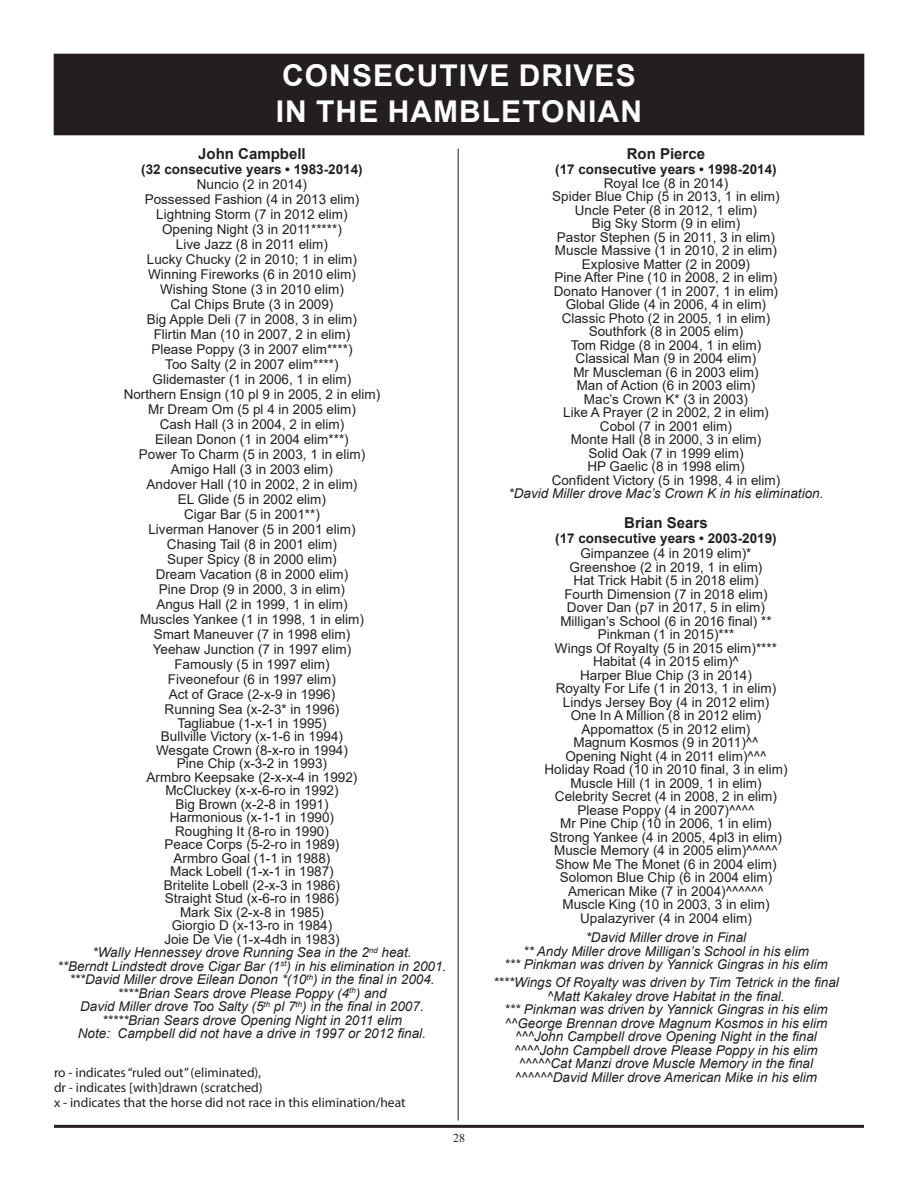
<style>
.page{position:relative;width:918px;height:1188px;background:#fff}
.page>*{position:absolute;margin:0;border:0;box-sizing:border-box;transform-origin:0 0}
.t1{font:700 30px/36px "Arial";letter-spacing:.035em;color:#fff}
.t2{font:700 15px "Arial";color:#231f20}
.t3{font:13.5px/13.5px "Arial";color:#231f20;text-align:center}
.t4{font:italic 13.5px/13.5px "Arial";color:#231f20;text-align:center}
.t5{font:13.5px/15px "Myriad Pro";color:#231f20}
.t6{font:700 13.5px "Arial";color:#231f20}
.t7{font:12px "Times New Roman";color:#231f20}
.s1{font-style:italic}
</style>
<div class="page">
<hr style="left:54px;top:1125px;width:810px;height:3px;background:#231f20">
<div style="left:54px;top:54px;width:810px;height:81px;background:#231f20"></div>
<hr style="left:458px;top:148px;width:1px;height:972px;background:#231f20">
<h1 class="t1" style="left:276px;top:57px;width:368px">CONSECUTIVE DRIVES<br>IN THE HAMBLETONIAN</h1>
<p class="t2" style="left:198px;top:144px;width:109px">John Campbell</p>
<p class="t6" style="left:141px;top:160px;width:223px">(32 consecutive years • 1983-2014)</p>
<p class="t3" style="left:124px;top:177px;width:258px;line-height:15px">Nuncio (2 in 2014)<br>Possessed Fashion (4 in 2013 elim)<br>Lightning Storm (7 in 2012 elim)<br>Opening Night (3 in 2011*****)<br>Live Jazz (8 in 2011 elim)<br>Lucky Chucky (2 in 2010; 1 in elim)<br>Winning Fireworks (6 in 2010 elim)<br>Wishing Stone (3 in 2010 elim)<br>Cal Chips Brute (3 in 2009)<br>Big Apple Deli (7 in 2008, 3 in elim)<br>Flirtin Man (10 in 2007, 2 in elim)<br>Please Poppy (3 in 2007 elim****)<br>Too Salty (2 in 2007 elim****)<br>Glidemaster (1 in 2006, 1 in elim)<br>Northern Ensign (10 pl 9 in 2005, 2 in elim)<br>Mr Dream Om (5 pl 4 in 2005 elim)<br>Cash Hall (3 in 2004, 2 in elim)<br>Eilean Donon (1 in 2004 elim***)<br>Power To Charm (5 in 2003, 1 in elim)<br>Amigo Hall (3 in 2003 elim)<br>Andover Hall (10 in 2002, 2 in elim)<br>EL Glide (5 in 2002 elim)<br>Cigar Bar (5 in 2001**)<br>Liverman Hanover (5 in 2001 elim)<br>Chasing Tail (8 in 2001 elim)<br>Super Spicy (8 in 2000 elim)<br>Dream Vacation (8 in 2000 elim)<br>Pine Drop (9 in 2000, 3 in elim)<br>Angus Hall (2 in 1999, 1 in elim)<br>Muscles Yankee (1 in 1998, 1 in elim)<br>Smart Maneuver (7 in 1998 elim)<br>Yeehaw Junction (7 in 1997 elim)<br>Famously (5 in 1997 elim)<br>Fiveonefour (6 in 1997 elim)<br>Act of Grace (2-x-9 in 1996)<br>Running Sea (x-2-3* in 1996)</p>
<p class="t3" style="left:58px;top:716px;width:390px">Tagliabue (1-x-1 in 1995)<br>Bullville Victory (x-1-6 in 1994)<br>Wesgate Crown (8-x-ro in 1994)<br>Pine Chip (x-3-2 in 1993)<br>Armbro Keepsake (2-x-x-4 in 1992)<br>McCluckey (x-x-6-ro in 1992)<br>Big Brown (x-2-8 in 1991)<br>Harmonious (x-1-1 in 1990)<br>Roughing It (8-ro in 1990)<br>Peace Corps (5-2-ro in 1989)<br>Armbro Goal (1-1 in 1988)<br>Mack Lobell (1-x-1 in 1987)<br>Britelite Lobell (2-x-3 in 1986)<br>Straight Stud (x-6-ro in 1986)<br>Mark Six (2-x-8 in 1985)<br>Giorgio D (x-13-ro in 1984)<br>Joie De Vie (1-x-4dh in 1983)<br><span class="s1">*Wally Hennessey drove Running Sea in the 2</span><sup>nd</sup> <span class="s1">heat.<br>**Berndt Lindstedt drove Cigar Bar (1</span><sup>st</sup><span class="s1">) in his elimination in 2001. ***David Miller drove Eilean Donon *(10</span><sup>th</sup><span class="s1">) in the final in 2004. ****Brian Sears drove Please Poppy (4</span><sup>th</sup><span class="s1">) and<br>David Miller drove Too Salty (5</span><sup>th</sup> <span class="s1">pl 7</span><sup>th</sup><span class="s1">) in the final in 2007. *****Brian Sears drove Opening Night in 2011 elim<br>Note: Campbell did not have a drive in 1997 or 2012 final.</span></p>
<p class="t5" style="left:54px;top:1065px;width:353px">ro - indicates “ruled out” (eliminated),<br>dr - indicates [with]drawn (scratched)<br>x - indicates that the horse did not race in this elimination/heat</p>
<p class="t7" style="left:453px;top:1130px;width:13px">28</p>
<p class="t2" style="left:627px;top:144px;width:80px">Ron Pierce</p>
<p class="t6" style="left:555px;top:160px;width:223px">(17 consecutive years • 1998-2014)</p>
<p class="t3" style="left:552px;top:176px;width:230px">Royal Ice (8 in 2014)<br>Spider Blue Chip (5 in 2013, 1 in elim)<br>Uncle Peter (8 in 2012, 1 elim)<br>Big Sky Storm (9 in elim)<br>Pastor Stephen (5 in 2011, 3 in elim)<br>Muscle Massive (1 in 2010, 2 in elim)<br>Explosive Matter (2 in 2009)<br>Pine After Pine (10 in 2008, 2 in elim)<br>Donato Hanover (1 in 2007, 1 in elim)<br>Global Glide (4 in 2006, 4 in elim)<br>Classic Photo (2 in 2005, 1 in elim)<br>Southfork (8 in 2005 elim)<br>Tom Ridge (8 in 2004, 1 in elim)<br>Classical Man (9 in 2004 elim)<br>Mr Muscleman (6 in 2003 elim)<br>Man of Action (6 in 2003 elim)<br>Mac’s Crown K* (3 in 2003)<br>Like A Prayer (2 in 2002, 2 in elim)<br>Cobol (7 in 2001 elim)<br>Monte Hall (8 in 2000, 3 in elim)<br>Solid Oak (7 in 1999 elim)<br>HP Gaelic (8 in 1998 elim)<br>Confident Victory (5 in 1998, 4 in elim)</p>
<p class="t4" style="left:509px;top:487px;width:316px">*David Miller drove Mac’s Crown K in his elimination.</p>
<p class="t2" style="left:624px;top:513px;width:85px">Brian Sears</p>
<p class="t6" style="left:555px;top:529px;width:223px">(17 consecutive years • 2003-2019)</p>
<p class="t3" style="left:544px;top:547px;width:245px">Gimpanzee (4 in 2019 elim)*<br>Greenshoe (2 in 2019, 1 in elim)<br>Hat Trick Habit (5 in 2018 elim)<br>Fourth Dimension (7 in 2018 elim)<br>Dover Dan (p7 in 2017, 5 in elim)<br>Milligan’s School (6 in 2016 final) **<br>Pinkman (1 in 2015)***<br>Wings Of Royalty (5 in 2015 elim)****<br>Habitat (4 in 2015 elim)^<br>Harper Blue Chip (3 in 2014)<br>Royalty For Life (1 in 2013, 1 in elim)<br>Lindys Jersey Boy (4 in 2012 elim)<br>One In A Million (8 in 2012 elim)<br>Appomattox (5 in 2012 elim)<br>Magnum Kosmos (9 in 2011)^^<br>Opening Night (4 in 2011 elim)^^^<br>Holiday Road (10 in 2010 final, 3 in elim)<br>Muscle Hill (1 in 2009, 1 in elim)<br>Celebrity Secret (4 in 2008, 2 in elim)<br>Please Poppy (4 in 2007)^^^^<br>Mr Pine Chip (10 in 2006, 1 in elim)<br>Strong Yankee (4 in 2005, 4pl3 in elim)<br>Muscle Memory (4 in 2005 elim)^^^^^<br>Show Me The Monet (6 in 2004 elim)<br>Solomon Blue Chip (6 in 2004 elim)<br>American Mike (7 in 2004)^^^^^^<br>Muscle King (10 in 2003, 3 in elim)<br>Upalazyriver (4 in 2004 elim)</p>
<p class="t4" style="left:504px;top:931px;width:325px">*David Miller drove in Final<br>** Andy Miller drove Milligan’s School in his elim<br>*** Pinkman was driven by Yannick Gingras in his elim</p>
<p class="t4" style="left:493px;top:976px;width:347px">****Wings Of Royalty was driven by Tim Tetrick in the final ^Matt Kakaley drove Habitat in the final.<br>*** Pinkman was driven by Yannick Gingras in his elim ^^George Brennan drove Magnum Kosmos in his elim ^^^John Campbell drove Opening Night in the final ^^^^John Campbell drove Please Poppy in his elim ^^^^^Cat Manzi drove Muscle Memory in the final ^^^^^^David Miller drove American Mike in his elim</p>
</div>
